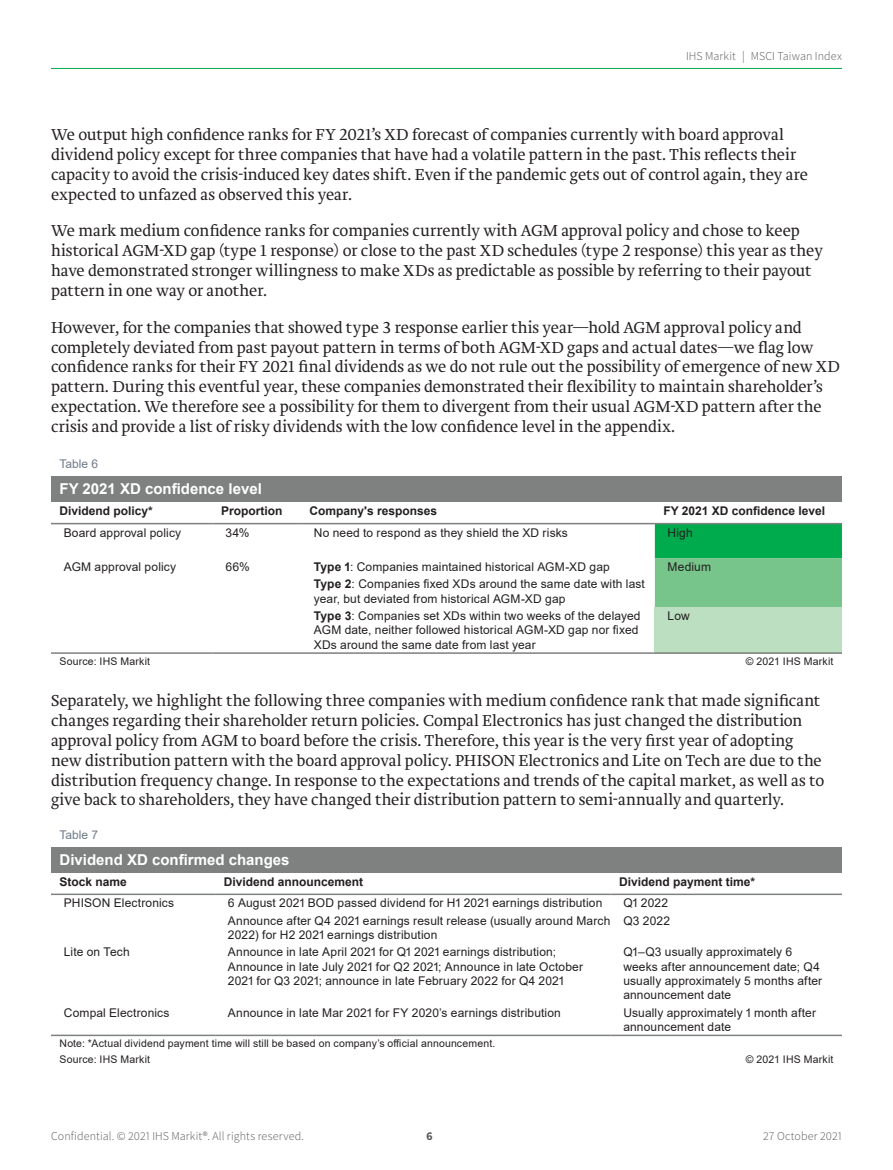
<style>
.page{position:relative;width:893px;height:1170px;background:#fff}
.page>*{position:absolute;margin:0;border:0;box-sizing:border-box;transform-origin:0 0}
.m_body{font:300 16.5px/19.8px "Brioni Std";letter-spacing:-.005em;color:#231f20}
.t_headline{font:700 15px "Arial";color:#fff}
.t_body_1{font:12px/14.4px "Arial";letter-spacing:.01em;color:#231f20}
.t_column_head{font:700 12px "Arial";color:#231f20}
.t1{font:300 12px "Source Sans Pro";letter-spacing:.01em;color:#57585a}
.t_callout_number{font:12px "Arial";color:#707c8a}
.t2{font:700 12px "Source Sans Pro";color:#57585a}
.t_footer{font:10.5px "Arial";letter-spacing:.015em;color:#231f20}
.t_source{font:10.5px "Arial";letter-spacing:.02em;color:#231f20}
.s1{font-weight:700}
</style>
<div class="page">
<hr style="left:51px;top:68px;width:791px;height:1px;background:#00ab4d">
<div style="left:51px;top:476px;width:791px;height:26px;background:#7f8080"></div>
<svg style="left:655px;top:524px;width:187px;height:83px;background:#46ba71"></svg>
<div style="left:655px;top:607px;width:187px;height:46px;background:#bbdfc0"></div>
<hr style="left:51px;top:523px;width:162px;height:1px;background:#7f8080">
<hr style="left:213px;top:523px;width:88px;height:1px;background:#7f8080">
<hr style="left:301px;top:523px;width:354px;height:1px;background:#7f8080">
<hr style="left:655px;top:523px;width:187px;height:1px;background:#7f8080">
<hr style="left:51px;top:652px;width:162px;height:1px;background:#7f8080">
<hr style="left:213px;top:652px;width:88px;height:1px;background:#7f8080">
<hr style="left:301px;top:652px;width:354px;height:1px;background:#7f8080">
<hr style="left:655px;top:652px;width:187px;height:1px;background:#7f8080">
<div style="left:51px;top:847px;width:791px;height:25px;background:#7f8080"></div>
<hr style="left:51px;top:893px;width:164px;height:2px;background:#7f8080">
<hr style="left:215px;top:893px;width:396px;height:2px;background:#7f8080">
<hr style="left:611px;top:893px;width:231px;height:2px;background:#7f8080">
<hr style="left:51px;top:1034px;width:164px;height:2px;background:#7f8080">
<hr style="left:215px;top:1034px;width:396px;height:2px;background:#7f8080">
<hr style="left:611px;top:1034px;width:231px;height:2px;background:#7f8080">
<p class="t1" style="left:686px;top:48px;width:157px">IHS Markit | MSCI Taiwan Index</p>
<p class="m_body" style="left:51px;top:125px;width:758px">We output high confidence ranks for FY 2021’s XD forecast of companies currently with board approval dividend policy except for three companies that have had a volatile pattern in the past. This reflects their capacity to avoid the crisis-induced key dates shift. Even if the pandemic gets out of control again, they are expected to unfazed as observed this year.</p>
<p class="m_body" style="left:51px;top:221px;width:773px">We mark medium confidence ranks for companies currently with AGM approval policy and chose to keep historical AGM-XD gap (type 1 response) or close to the past XD schedules (type 2 response) this year as they have demonstrated stronger willingness to make XDs as predictable as possible by referring to their payout pattern in one way or another.</p>
<p class="m_body" style="left:51px;top:318px;width:791px">However, for the companies that showed type 3 response earlier this year—hold AGM approval policy and completely deviated from past payout pattern in terms of both AGM-XD gaps and actual dates—we flag low confidence ranks for their FY 2021 final dividends as we do not rule out the possibility of emergence of new XD pattern. During this eventful year, these companies demonstrated their flexibility to maintain shareholder’s expectation. We therefore see a possibility for them to divergent from their usual AGM-XD pattern after the crisis and provide a list of risky dividends with the low confidence level in the appendix.</p>
<p class="t_callout_number" style="left:60px;top:455px;width:40px">Table 6</p>
<p class="t_headline" style="left:60px;top:478px;width:204px">FY 2021 XD confidence level</p>
<p class="t_column_head" style="left:60px;top:502px;width:95px">Dividend policy*</p>
<p class="t_column_head" style="left:221px;top:502px;width:63px">Proportion</p>
<p class="t_column_head" style="left:310px;top:502px;width:129px">Company's responses</p>
<p class="t_column_head" style="left:663px;top:502px;width:163px">FY 2021 XD confidence level</p>
<p class="t_body_1" style="left:64px;top:525px;width:119px">Board approval policy</p>
<p class="t_body_1" style="left:225px;top:525px;width:26px">34%</p>
<p class="t_body_1" style="left:314px;top:525px;width:256px">No need to respond as they shield the XD risks</p>
<p class="t_body_1" style="left:668px;top:525px;width:27px">High</p>
<p class="t_body_1" style="left:64px;top:559px;width:114px">AGM approval policy</p>
<p class="t_body_1" style="left:225px;top:559px;width:26px">66%</p>
<p class="t_body_1" style="left:314px;top:559px;width:297px"><span class="s1">Type 1</span>: Companies maintained historical AGM-XD gap</p>
<p class="t_body_1" style="left:668px;top:559px;width:45px">Medium</p>
<p class="t_body_1" style="left:314px;top:577px;width:333px"><span class="s1">Type 2</span>: Companies fixed XDs around the same date with last year, but deviated from historical AGM-XD gap</p>
<p class="t_body_1" style="left:314px;top:608px;width:328px"><span class="s1">Type 3</span>: Companies set XDs within two weeks of the delayed<br>AGM date, neither followed historical AGM-XD gap nor fixed<br>XDs around the same date from last year</p>
<p class="t_body_1" style="left:668px;top:608px;width:24px">Low</p>
<p class="t_source" style="left:60px;top:654px;width:92px">Source: IHS Markit</p>
<p class="t_source" style="left:746px;top:654px;width:89px">© 2021 IHS Markit</p>
<p class="m_body" style="left:51px;top:691px;width:775px">Separately, we highlight the following three companies with medium confidence rank that made significant changes regarding their shareholder return policies. Compal Electronics has just changed the distribution approval policy from AGM to board before the crisis. Therefore, this year is the very first year of adopting new distribution pattern with the board approval policy. PHISON Electronics and Lite on Tech are due to the distribution frequency change. In response to the expectations and trends of the capital market, as well as to give back to shareholders, they have changed their distribution pattern to semi-annually and quarterly.</p>
<p class="t_callout_number" style="left:60px;top:826px;width:40px">Table 7</p>
<p class="t_headline" style="left:60px;top:849px;width:232px">Dividend XD confirmed changes</p>
<p class="t_column_head" style="left:60px;top:873px;width:69px">Stock name</p>
<p class="t_column_head" style="left:224px;top:873px;width:141px">Dividend announcement</p>
<p class="t_column_head" style="left:619px;top:873px;width:138px">Dividend payment time*</p>
<p class="t_body_1" style="left:64px;top:895px;width:112px">PHISON Electronics</p>
<p class="t_body_1" style="left:228px;top:895px;width:376px">6 August 2021 BOD passed dividend for H1 2021 earnings distribution</p>
<p class="t_body_1" style="left:623px;top:895px;width:46px">Q1 2022</p>
<p class="t_body_1" style="left:228px;top:913px;width:384px">Announce after Q4 2021 earnings result release (usually around March<br>2022) for H2 2021 earnings distribution</p>
<p class="t_body_1" style="left:623px;top:913px;width:48px">Q3 2022</p>
<p class="t_body_1" style="left:64px;top:944px;width:68px">Lite on Tech</p>
<p class="t_body_1" style="left:228px;top:944px;width:357px">Announce in late April 2021 for Q1 2021 earnings distribution;<br>Announce in late July 2021 for Q2 2021; Announce in late October<br>2021 for Q3 2021; announce in late February 2022 for Q4 2021</p>
<p class="t_body_1" style="left:623px;top:944px;width:200px">Q1–Q3 usually approximately 6 weeks after announcement date; Q4 usually approximately 5 months after announcement date</p>
<p class="t_body_1" style="left:64px;top:1005px;width:107px">Compal Electronics</p>
<p class="t_body_1" style="left:228px;top:1005px;width:335px">Announce in late Mar 2021 for FY 2020’s earnings distribution</p>
<p class="t_body_1" style="left:623px;top:1005px;width:194px">Usually approximately 1 month after announcement date</p>
<p class="t_footer" style="left:60px;top:1036px;width:437px">Note: *Actual dividend payment time will still be based on company’s official announcement.</p>
<p class="t_source" style="left:60px;top:1052px;width:92px">Source: IHS Markit</p>
<p class="t_source" style="left:746px;top:1052px;width:89px">© 2021 IHS Markit</p>
<p class="t1" style="left:51px;top:1129px;width:254px">Confidential. © 2021 IHS Markit®. All rights reserved.</p>
<p class="t2" style="left:426px;top:1128px;width:8px">6</p>
<p class="t1" style="left:763px;top:1129px;width:80px">27 October 2021</p>
</div>
